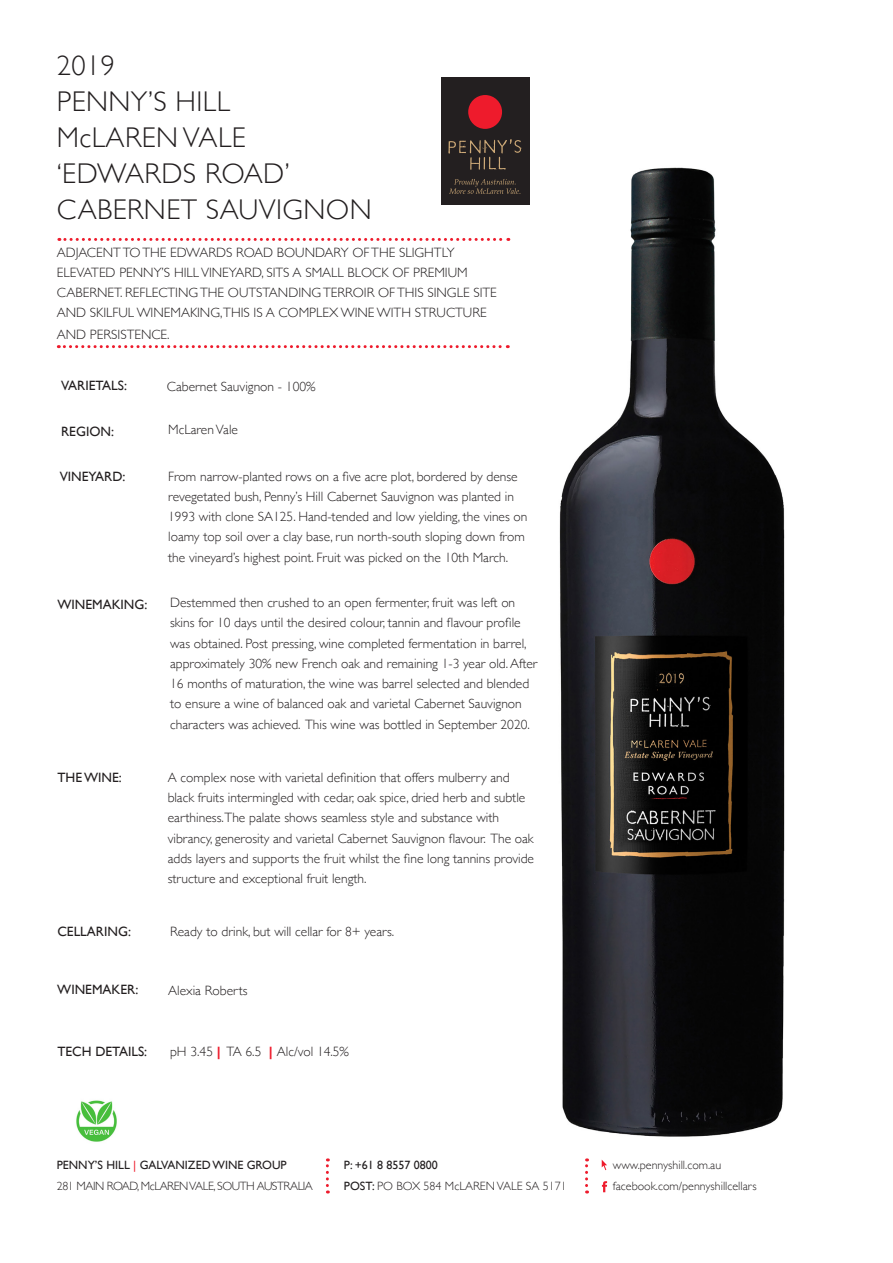
<style>
.page{position:relative;width:893px;height:1263px;background:#fff}
.page>*{position:absolute;margin:0;border:0;box-sizing:border-box;transform-origin:0 0}
.t1{font:300 28.5px/36px "Gill Sans";letter-spacing:.015em;color:#231f20}
.t2{font:300 13.5px/20.2px "Gill Sans";color:#231f20}
.t3{font:13.5px "Gill Sans";color:#231f20}
.t4{font:300 12px "Gill Sans";color:#231f20}
.t5{font:12px "Gill Sans";color:#231f20}
.t6{font:300 12px "Gill Sans";letter-spacing:-.035em;color:#231f20}
.s1{font-weight:700;color:#ee1b2c}
.s2{color:#ee1b2c}
.s3{font-weight:400}
</style>
<div class="page">
<img style="left:559px;top:167px;width:226px;height:970px">
<svg style="left:59px;top:238px;width:450px;height:3px"></svg>
<svg style="left:58px;top:345px;width:450px;height:3px"></svg>
<div style="left:441px;top:77px;width:88px;height:128px;background:#231f20"></div>
<svg style="left:448px;top:139px;width:74px;height:31px"></svg>
<div style="left:468px;top:95px;width:34px;height:34px;background:#ee1b2c;border-radius:50%"></div>
<svg style="left:449px;top:179px;width:72px;height:15px"></svg>
<svg style="left:326px;top:1158px;width:3px;height:35px"></svg>
<svg style="left:585px;top:1158px;width:3px;height:35px"></svg>
<svg style="left:602px;top:1181px;width:5px;height:11px"></svg>
<svg style="left:602px;top:1160px;width:5px;height:10px"></svg>
<img style="left:76px;top:1100px;width:41px;height:42px">
<p class="t1" style="left:57px;top:46px;width:60px">2019</p>
<p class="t1" style="left:57px;top:82px;width:235px">PENNY’S HILL<br>McLAREN VALE ‘EDWARDS ROAD’</p>
<p class="t1" style="left:57px;top:190px;width:316px">CABERNET SAUVIGNON</p>
<p class="t2" style="left:57px;top:241px;width:442px">ADJACENT TO THE EDWARDS ROAD BOUNDARY OF THE SLIGHTLY ELEVATED PENNY’S HILL VINEYARD, SITS A SMALL BLOCK OF PREMIUM CABERNET. REFLECTING THE OUTSTANDING TERROIR OF THIS SINGLE SITE AND SKILFUL WINEMAKING,THIS IS A COMPLEX WINE WITH STRUCTURE</p>
<p class="t2" style="left:57px;top:324px;width:114px">AND PERSISTENCE.</p>
<p class="t3" style="left:61px;top:377px;width:67px">VARIETALS:</p>
<p class="t2" style="left:167px;top:376px;width:150px">Cabernet Sauvignon - 100%</p>
<p class="t3" style="left:61px;top:423px;width:54px">REGION:</p>
<p class="t2" style="left:168px;top:419px;width:71px">McLaren Vale</p>
<p class="t2" style="left:168px;top:465px;width:361px">From narrow-planted rows on a five acre plot, bordered by dense revegetated bush, Penny’s Hill Cabernet Sauvignon was planted in 1993 with clone SA125. Hand-tended and low yielding, the vines on loamy top soil over a clay base, run north-south sloping down from the vineyard’s highest point. Fruit was picked on the 10th March.</p>
<p class="t3" style="left:60px;top:468px;width:67px">VINEYARD:</p>
<p class="t3" style="left:57px;top:597px;width:92px">WINEMAKING:</p>
<p class="t2" style="left:170px;top:592px;width:369px">Destemmed then crushed to an open fermenter, fruit was left on skins for 10 days until the desired colour, tannin and flavour profile was obtained. Post pressing, wine completed fermentation in barrel, approximately 30% new French oak and remaining 1-3 year old. After 16 months of maturation, the wine was barrel selected and blended to ensure a wine of balanced oak and varietal Cabernet Sauvignon characters was achieved. This wine was bottled in September 2020.</p>
<p class="t3" style="left:57px;top:769px;width:66px">THE WINE:</p>
<p class="t2" style="left:168px;top:767px;width:368px">A complex nose with varietal definition that offers mulberry and black fruits intermingled with cedar, oak spice, dried herb and subtle earthiness.The palate shows seamless style and substance with vibrancy, generosity and varietal Cabernet Sauvignon flavour. The oak adds layers and supports the fruit whilst the fine long tannins provide structure and exceptional fruit length.</p>
<p class="t3" style="left:57px;top:924px;width:75px">CELLARING:</p>
<p class="t2" style="left:170px;top:921px;width:226px">Ready to drink, but will cellar for 8+ years.</p>
<p class="t3" style="left:57px;top:981px;width:82px">WINEMAKER:</p>
<p class="t2" style="left:168px;top:980px;width:81px">Alexia Roberts</p>
<p class="t3" style="left:57px;top:1044px;width:91px">TECH DETAILS:</p>
<p class="t2" style="left:170px;top:1041px;width:180px">pH 3.45 <span class="s1">|</span> TA 6.5 <span class="s1">|</span> Alc/vol 14.5%</p>
<p class="t5" style="left:57px;top:1158px;width:231px">PENNY’S HILL <span class="s2">|</span> GALVANIZED WINE GROUP</p>
<p class="t6" style="left:57px;top:1177px;width:258px">281 MAIN ROAD, McLAREN VALE, SOUTH AUSTRALIA</p>
<p class="t5" style="left:344px;top:1158px;width:95px">P: +61 8 8557 0800</p>
<p class="t4" style="left:344px;top:1177px;width:224px"><span class="s3">POST:</span> PO BOX 584 McLAREN VALE SA 5171</p>
<p class="t4" style="left:613px;top:1156px;width:110px">www.pennyshill.com.au</p>
<p class="t4" style="left:613px;top:1177px;width:145px">facebook.com/pennyshillcellars</p>
</div>
